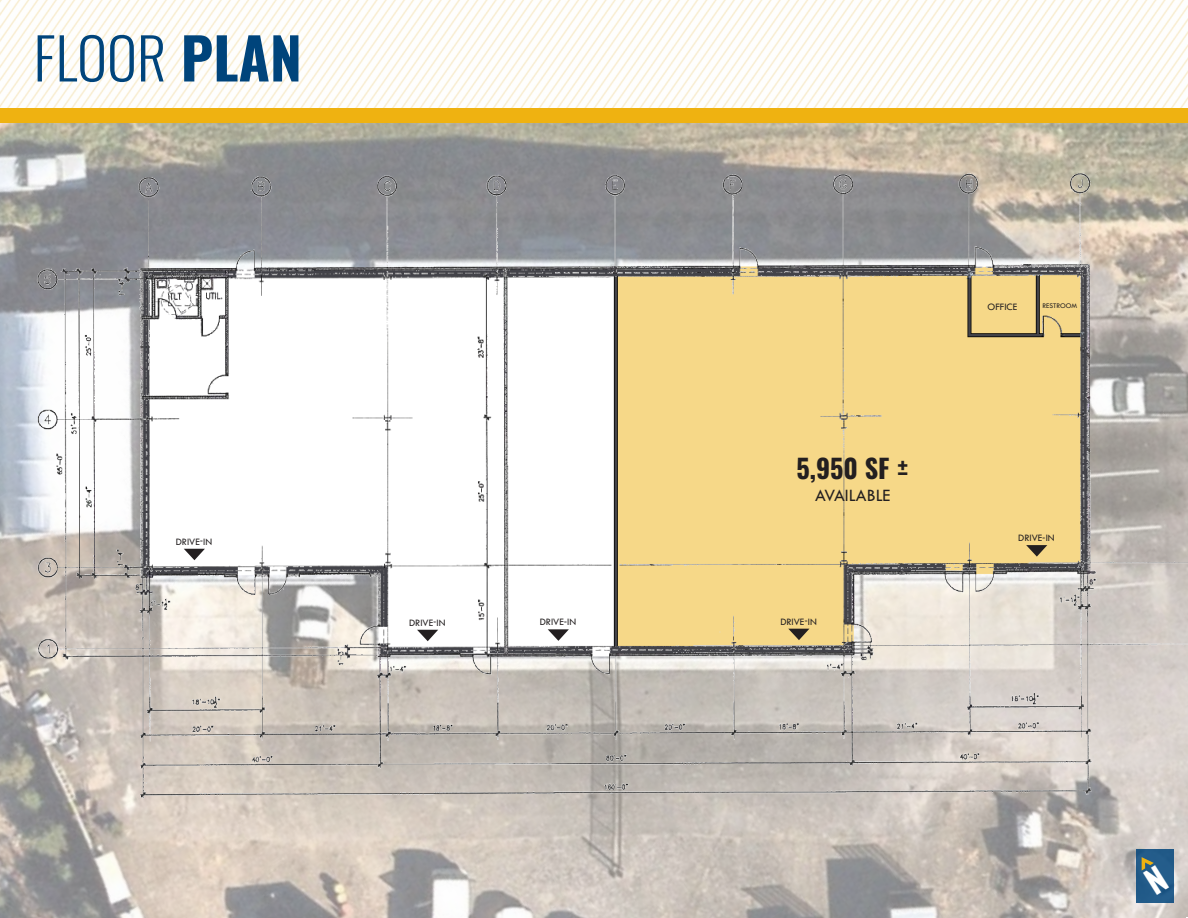
<style>
.page{position:relative;width:1188px;height:918px;background:#fff}
.page>*{position:absolute;margin:0;border:0;box-sizing:border-box;transform-origin:0 0}
.t1{font:300 57px "Oswald";color:#00447b}
.t2{font:700 26.25px "Oswald";color:#231f20}
.t3{font:18px "Tw Cen";color:#231f20}
.t4{font:10.2px "Tw Cen";color:#231f20}
.t5{font:7.35px "Tw Cen";color:#231f20}
.s1{font-weight:700}
</style>
<div class="page">
<img style="left:0;top:0;width:1188px;height:108px">
<img style="left:0;top:853px;width:1188px;height:65px">
<img style="left:0;top:123px;width:1188px;height:730px">
<div style="left:1137px;top:850px;width:37px;height:53px;background:#235c8a"></div>
<svg style="left:788px;top:629px;width:21px;height:11px"></svg>
<svg style="left:548px;top:629px;width:21px;height:12px"></svg>
<svg style="left:417px;top:630px;width:21px;height:11px"></svg>
<svg style="left:1026px;top:545px;width:21px;height:12px"></svg>
<svg style="left:184px;top:549px;width:21px;height:11px"></svg>
<div style="left:0;top:108px;width:1188px;height:15px;background:#efb211"></div>
<svg style="left:1142px;top:857px;width:27px;height:35px"></svg>
<p class="t1" style="left:34px;top:8px;width:270px">FLOOR <span class="s1">PLAN</span></p>
<p class="t4" style="left:176px;top:535px;width:38px">DRIVE-IN</p>
<p class="t2" style="left:797px;top:455px;width:114px">5,950 SF ±</p>
<p class="t3" style="left:815px;top:484px;width:77px">AVAILABLE</p>
<p class="t4" style="left:409px;top:616px;width:38px">DRIVE-IN</p>
<p class="t4" style="left:540px;top:616px;width:38px">DRIVE-IN</p>
<p class="t4" style="left:780px;top:615px;width:38px">DRIVE-IN</p>
<p class="t4" style="left:988px;top:301px;width:31px">OFFICE</p>
<p class="t5" style="left:1043px;top:301px;width:36px">RESTROOM</p>
<p class="t4" style="left:1018px;top:532px;width:38px">DRIVE-IN</p>
</div>
